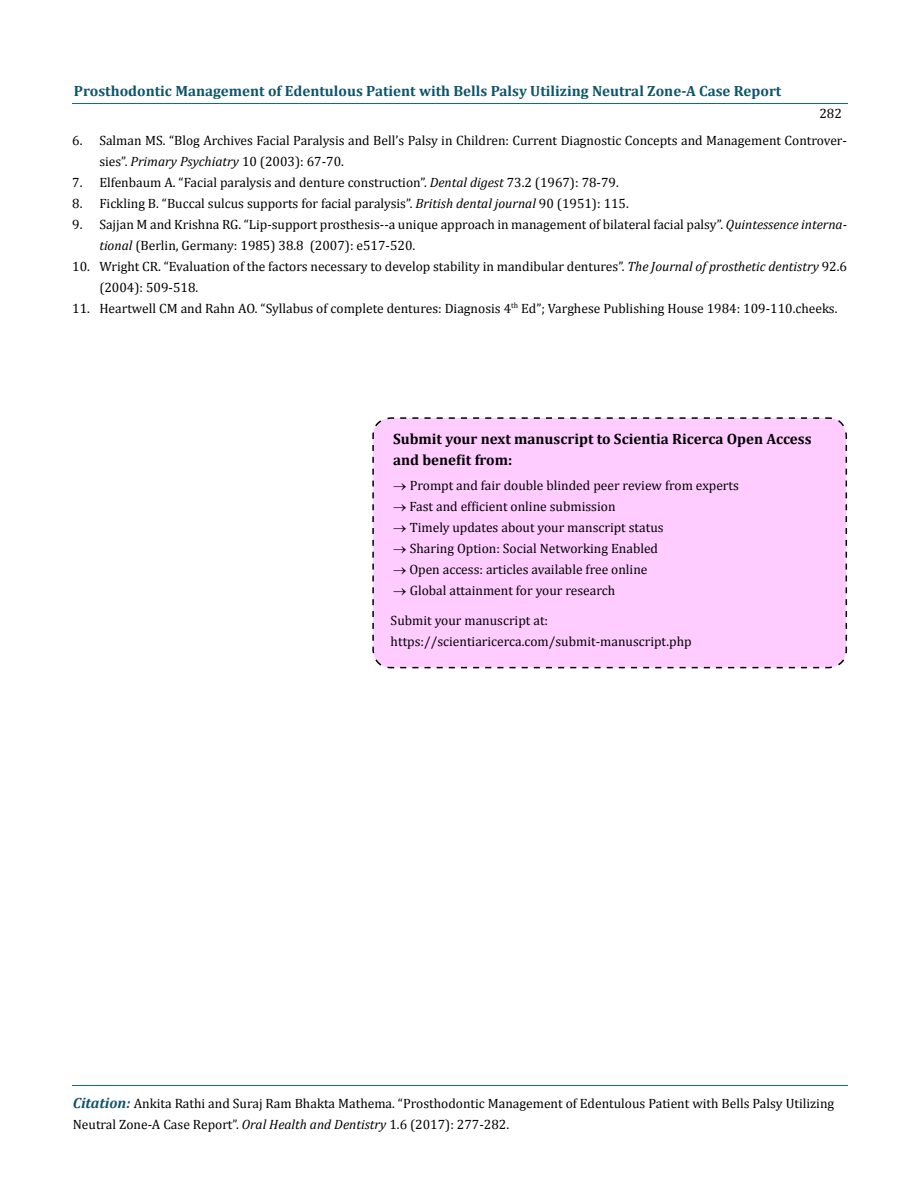
<style>
.page{position:relative;width:917px;height:1190px;background:#fff}
.page>*{position:absolute;margin:0;border:0;box-sizing:border-box;transform-origin:0 0}
.t1{font:700 15px/21px "Cambria";color:#000}
.t2{font:700 14.85px "Cambria";color:#0e546a}
.t3{font:13.5px/21px "Cambria";color:#000}
.s1{font-style:italic}
.s2{font-weight:700;font-style:italic;font-size:14.85px;color:#0e546a}
</style>
<div class="page">
<hr style="left:72px;top:1085px;width:775px;height:1px;background:#0d66b1">
<hr style="left:72px;top:104px;width:775px;height:1px;background:#0d66b1">
<div style="left:372px;top:417px;width:475px;height:252px;background:#fcf"></div>
<p class="t2" style="left:74px;top:82px;width:709px">Prosthodontic Management of Edentulous Patient with Bells Palsy Utilizing Neutral Zone-A Case Report</p>
<p class="t3" style="left:819px;top:103px;width:24px">282</p>
<p class="t3" style="left:99px;top:129px;width:749px;text-indent:-27px">6. Salman MS. “Blog Archives Facial Paralysis and Bell’s Palsy in Children: Current Diagnostic Concepts and Management Controver&shy;sies”. <span class="s1">Primary Psychiatry</span> 10 (2003): 67-70.</p>
<p class="t3" style="left:72px;top:171px;width:548px">7. Elfenbaum A. “Facial paralysis and denture construction”. <span class="s1">Dental digest</span> 73.2 (1967): 78-79.</p>
<p class="t3" style="left:72px;top:192px;width:558px">8. Fickling B. “Buccal sulcus supports for facial paralysis”. <span class="s1">British dental journal</span> 90 (1951): 115.</p>
<p class="t3" style="left:99px;top:213px;width:749px;text-indent:-27px">9. Sajjan M and Krishna RG. “Lip-support prosthesis--a unique approach in management of bilateral facial palsy”. <span class="s1">Quintessence interna&shy;tional</span> (Berlin, Germany: 1985) 38.8 (2007): e517-520.</p>
<p class="t3" style="left:99px;top:255px;width:749px;text-indent:-27px">10. Wright CR. “Evaluation of the factors necessary to develop stability in mandibular dentures”. <span class="s1">The Journal of prosthetic dentistry</span> 92.6 (2004): 509-518.</p>
<p class="t3" style="left:72px;top:297px;width:766px">11. Heartwell CM and Rahn AO. “Syllabus of complete dentures: Diagnosis 4<sup>th</sup> Ed”; Varghese Publishing House 1984: 109-110.cheeks.</p>
<p class="t1" style="left:393px;top:428px;width:420px">Submit your next manuscript to Scientia Ricerca Open Access and benefit from:</p>
<p class="t3" style="left:393px;top:475px;width:347px">→ Prompt and fair double blinded peer review from experts</p>
<p class="t3" style="left:393px;top:496px;width:224px">→ Fast and efficient online submission</p>
<p class="t3" style="left:393px;top:517px;width:272px">→ Timely updates about your manscript status</p>
<p class="t3" style="left:393px;top:538px;width:266px">→ Sharing Option: Social Networking Enabled</p>
<p class="t3" style="left:393px;top:559px;width:256px">→ Open access: articles available free online</p>
<p class="t3" style="left:390px;top:576px;width:226px;line-height:29.4px">→ Global attainment for your research<br>Submit your manuscript at:</p>
<p class="t3" style="left:390px;top:630px;width:302px">https://scientiaricerca.com/submit-manuscript.php</p>
<p class="t3" style="left:73px;top:1092px;width:763px"><span class="s2">Citation:</span> Ankita Rathi and Suraj Ram Bhakta Mathema. “Prosthodontic Management of Edentulous Patient with Bells Palsy Utilizing<br>Neutral Zone-A Case Report”. <span class="s1">Oral Health and Dentistry</span> 1.6 (2017): 277-282.</p>
</div>
